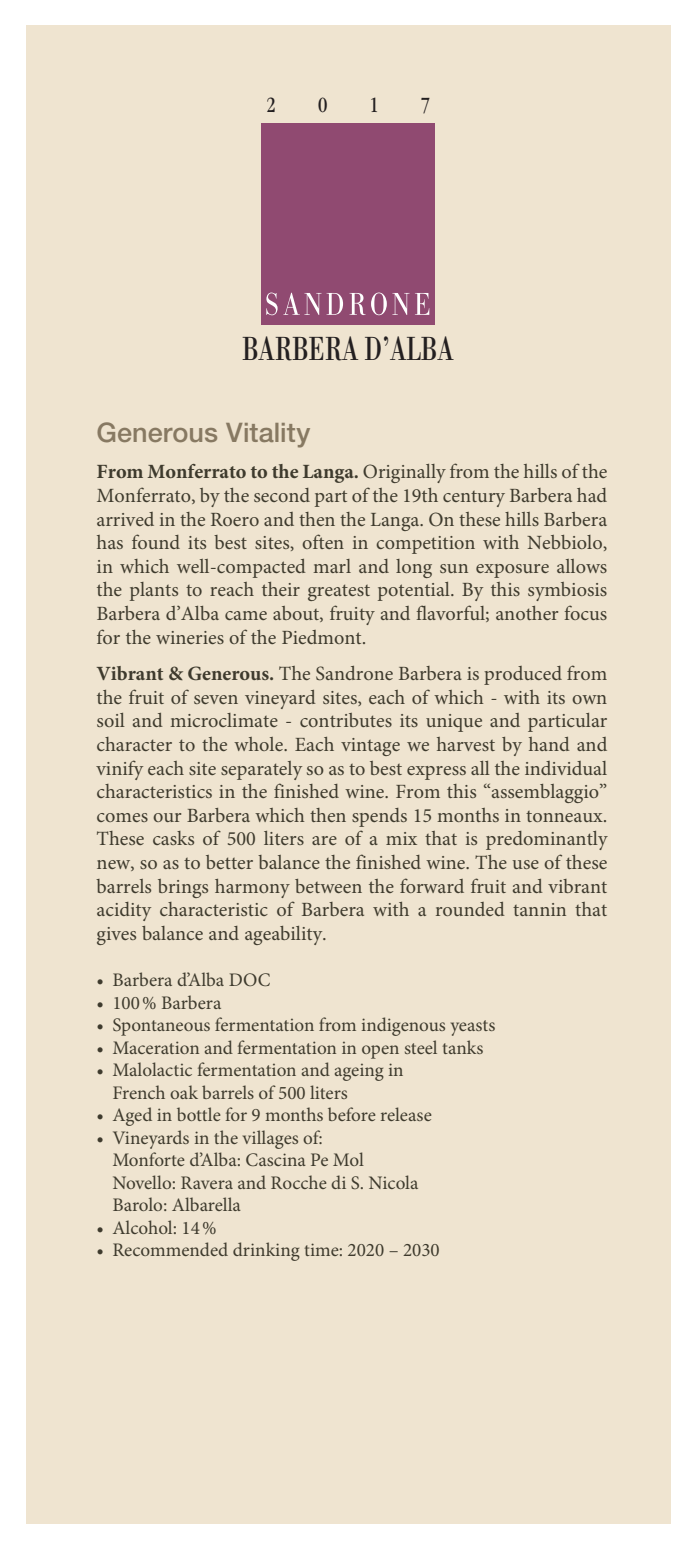
<style>
.page{position:relative;width:696px;height:1550px;background:#fff}
.page>*{position:absolute;margin:0;border:0;box-sizing:border-box;transform-origin:0 0}
.t1{font:34.65px "Bodoni Std";color:#231f20;scale:.7 1}
.t2{font:500 27px "Helvetica Neue LT Std";color:#877962}
.t3{font:condensed 22.5px "ITC Garamond Std";color:#231f20}
.t4{font:20.25px/23.6px "Minion Pro";color:#3e3a2d;text-align:justify}
.t5{font:19.12px/22.5px "Minion Pro";color:#3e3a2d}
.s1{font-weight:700}
</style>
<div class="page">
<div style="left:26px;top:26px;width:644px;height:1498px;background:#efe4d0"></div>
<div style="left:261px;top:123px;width:173px;height:202px;background:#904a71"></div>
<svg style="left:266px;top:293px;width:11px;height:22px"></svg>
<svg style="left:283px;top:293px;width:60px;height:22px"></svg>
<svg style="left:349px;top:293px;width:16px;height:22px"></svg>
<svg style="left:371px;top:293px;width:15px;height:22px"></svg>
<svg style="left:392px;top:293px;width:37px;height:22px"></svg>
<p class="t3" style="left:266px;top:92px;width:11px">2</p>
<p class="t3" style="left:318px;top:92px;width:11px">0</p>
<p class="t3" style="left:369px;top:92px;width:11px">1</p>
<p class="t3" style="left:420px;top:92px;width:11px">7</p>
<p class="t1" style="left:242px;top:328px;width:303px">BARBERA D’ALBA</p>
<p class="t2" style="left:96px;top:416px;width:215px">Generous Vitality</p>
<p class="t4" style="left:96px;top:461px;width:512px"><span class="s1">From Monferrato to the Langa.</span> Originally from the hills of the Monferrato, by the second part of the 19th century Barbera had arrived in the Roero and then the Langa. On these hills Barbera has found its best sites, often in competition with Nebbiolo, in which well-compacted marl and long sun exposure allows the plants to reach their greatest potential. By this symbiosis Barbera d’Alba came about, fruity and flavorful; another focus for the wineries of the Piedmont.</p>
<p class="t4" style="left:96px;top:663px;width:512px"><span class="s1">Vibrant &amp; Generous.</span> The Sandrone Barbera is produced from the fruit of seven vineyard sites, each of which - with its own soil and microclimate - contributes its unique and particular character to the whole. Each vintage we harvest by hand and vinify each site separately so as to best express all the individual characteristics in the finished wine. From this “assemblaggio” comes our Barbera which then spends 15 months in tonneaux.<br>These casks of 500 liters are of a mix that is predominantly new, so as to better balance the finished wine. The use of these barrels brings harmony between the forward fruit and vibrant acidity characteristic of Barbera with a rounded tannin that gives balance and ageability.</p>
<p class="t5" style="left:96px;top:969px;width:175px">• Barbera d’Alba DOC</p>
<p class="t5" style="left:96px;top:992px;width:126px">• 100% Barbera</p>
<p class="t5" style="left:96px;top:1014px;width:400px">• Spontaneous fermentation from indigenous yeasts</p>
<p class="t5" style="left:96px;top:1037px;width:388px">• Maceration and fermentation in open steel tanks</p>
<p class="t5" style="left:112px;top:1059px;width:293px;text-indent:-16px">• Malolactic fermentation and ageing in<br>French oak barrels of 500 liters</p>
<p class="t5" style="left:96px;top:1104px;width:336px">• Aged in bottle for 9 months before release</p>
<p class="t5" style="left:112px;top:1127px;width:307px;text-indent:-16px">• Vineyards in the villages of:<br>Monforte d’Alba: Cascina Pe Mol<br>Novello: Ravera and Rocche di S. Nicola<br>Barolo: Albarella</p>
<p class="t5" style="left:96px;top:1217px;width:122px">• Alcohol: 14%</p>
<p class="t5" style="left:96px;top:1239px;width:344px">• Recommended drinking time: 2020 – 2030</p>
</div>
